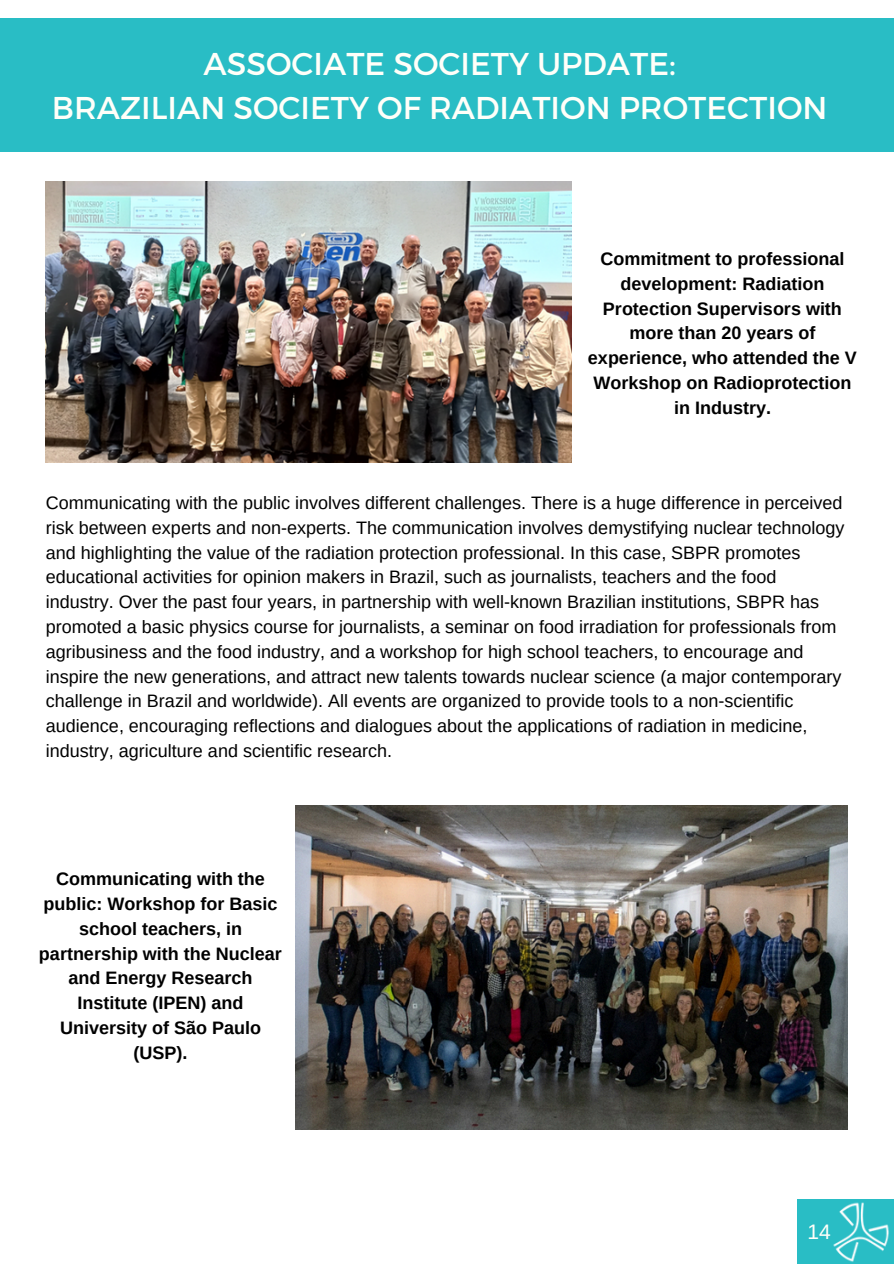
<style>
.page{position:relative;width:894px;height:1264px;background:#fff}
.page>*{position:absolute;margin:0;border:0;box-sizing:border-box;transform-origin:0 0}
.t1{font:31.5px/43.8px "Montserrat";color:#fffff9;text-align:center}
.t2{font:21px "Arimo";color:#fffff9}
.t3{font:18px/24.8px "Arimo";color:#000}
.t4{font:700 18px/24.8px "Arimo";color:#000;text-align:center}
</style>
<div class="page">
<div style="left:0;top:18px;width:893px;height:134px;background:#29bdc5"></div>
<div style="left:796px;top:1199px;width:97px;height:64px;background:#29bdc5"></div>
<img style="left:833px;top:1202px;width:56px;height:60px">
<img style="left:46px;top:181px;width:525px;height:281px">
<img style="left:296px;top:805px;width:551px;height:324px">
<p class="t1" style="left:52px;top:40px;width:776px">ASSOCIATE SOCIETY UPDATE:<br>BRAZILIAN SOCIETY OF RADIATION PROTECTION</p>
<h2 class="t4" style="left:587px;top:246px;width:270px">Commitment to professional development: Radiation<br>Protection Supervisors with more than 20 years of experience, who attended the V<br>Workshop on Radioprotection in Industry.</h2>
<h1 class="t3" style="left:46px;top:490px;width:799px">Communicating with the public involves different challenges. There is a huge difference in perceived risk between experts and non-experts. The communication involves demystifying nuclear technology and highlighting the value of the radiation protection professional. In this case, SBPR promotes educational activities for opinion makers in Brazil, such as journalists, teachers and the food industry. Over the past four years, in partnership with well-known Brazilian institutions, SBPR has promoted a basic physics course for journalists, a seminar on food irradiation for professionals from agribusiness and the food industry, and a workshop for high school teachers, to encourage and inspire the new generations, and attract new talents towards nuclear science (a major contemporary challenge in Brazil and worldwide). All events are organized to provide tools to a non-scientific audience, encouraging reflections and dialogues about the applications of radiation in medicine, industry, agriculture and scientific research.</h1>
<p class="t4" style="left:39px;top:866px;width:244px">Communicating with the public: Workshop for Basic school teachers, in partnership with the Nuclear and Energy Research<br>Institute (IPEN) and<br>University of São Paulo (USP).</p>
<p class="t2" style="left:807px;top:1219px;width:25px">14</p>
</div>
